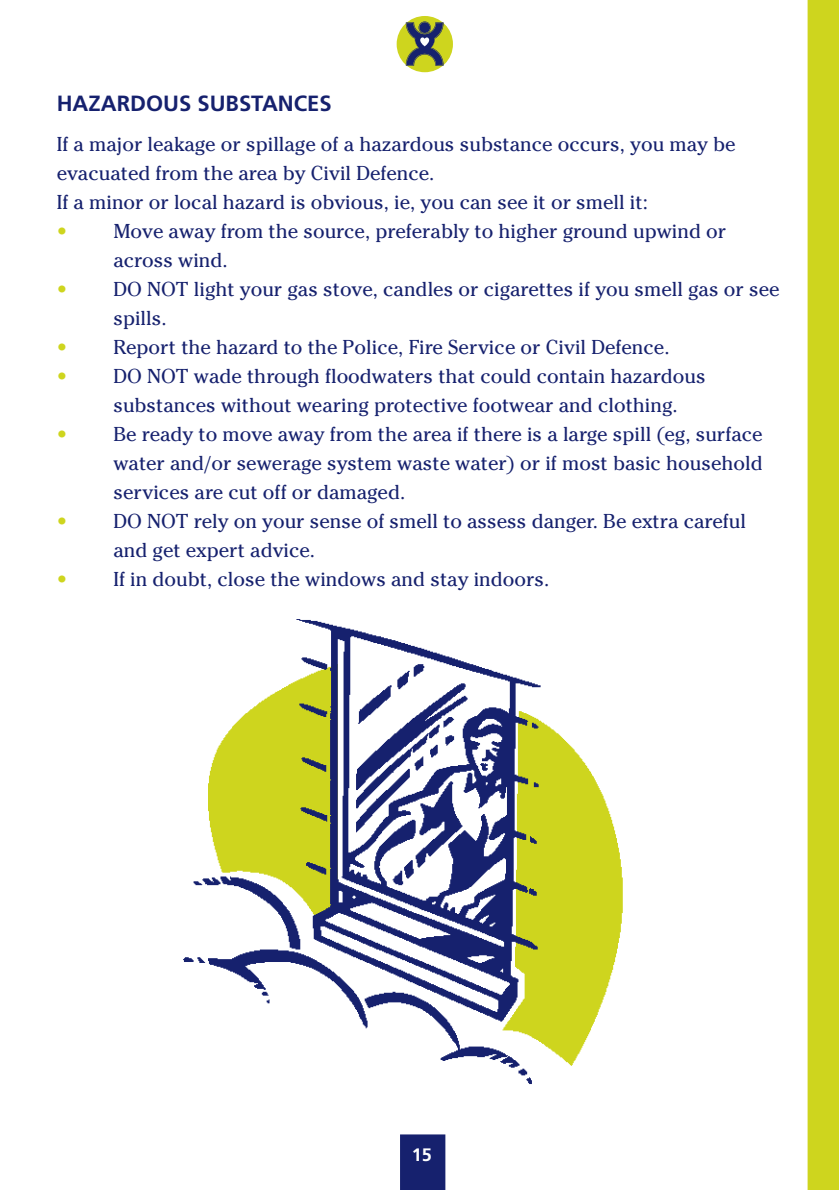
<style>
.page{position:relative;width:839px;height:1190px;background:#fff}
.page>*{position:absolute;margin:0;border:0;box-sizing:border-box;transform-origin:0 0}
.t1{font:700 22px "Frutiger";color:#16216e}
.t2{font:20px/29px "Cheltenham";color:#16216e}
.t3{font:700 18px "Frutiger";color:#fff}
.s1{color:#ced51e}
</style>
<div class="page">
<div style="left:400px;top:1134px;width:45px;height:55px;background:#16216e"></div>
<div style="left:396px;top:16px;width:57px;height:56px;background:#ced51e;border-radius:50%"></div>
<svg style="left:406px;top:21px;width:37px;height:44px"></svg>
<img style="left:183px;top:619px;width:440px;height:465px">
<div style="left:807px;top:0;width:31px;height:1189px;background:#ced51e"></div>
<p class="t1" style="left:57px;top:94px;width:276px">HAZARDOUS SUBSTANCES</p>
<p class="t2" style="left:57px;top:131px;width:680px">If a major leakage or spillage of a hazardous substance occurs, you may be evacuated from the area by Civil Defence.<br>If a minor or local hazard is obvious, ie, you can see it or smell it:</p>
<p class="t2" style="left:113px;top:218px;width:614px;text-indent:-57px"><span class="s1">•</span> Move away from the source, preferably to higher ground upwind or across wind.</p>
<p class="t2" style="left:113px;top:276px;width:667px;text-indent:-57px"><span class="s1">•</span> DO NOT light your gas stove, candles or cigarettes if you smell gas or see spills.</p>
<p class="t2" style="left:57px;top:334px;width:614px"><span class="s1">•</span> Report the hazard to the Police, Fire Service or Civil Defence.</p>
<p class="t2" style="left:113px;top:363px;width:593px;text-indent:-57px"><span class="s1">•</span> DO NOT wade through floodwaters that could contain hazardous substances without wearing protective footwear and clothing.</p>
<p class="t2" style="left:113px;top:421px;width:650px;text-align:justify;text-indent:-57px"><span class="s1">•</span> Be ready to move away from the area if there is a large spill (eg, surface water and/or sewerage system waste water) or if most basic household services are cut off or damaged.</p>
<p class="t2" style="left:113px;top:508px;width:634px;text-indent:-57px"><span class="s1">•</span> DO NOT rely on your sense of smell to assess danger. Be extra careful and get expert advice.</p>
<p class="t2" style="left:57px;top:566px;width:494px"><span class="s1">•</span> If in doubt, close the windows and stay indoors.</p>
<p class="t3" style="left:412px;top:1147px;width:22px">15</p>
</div>
